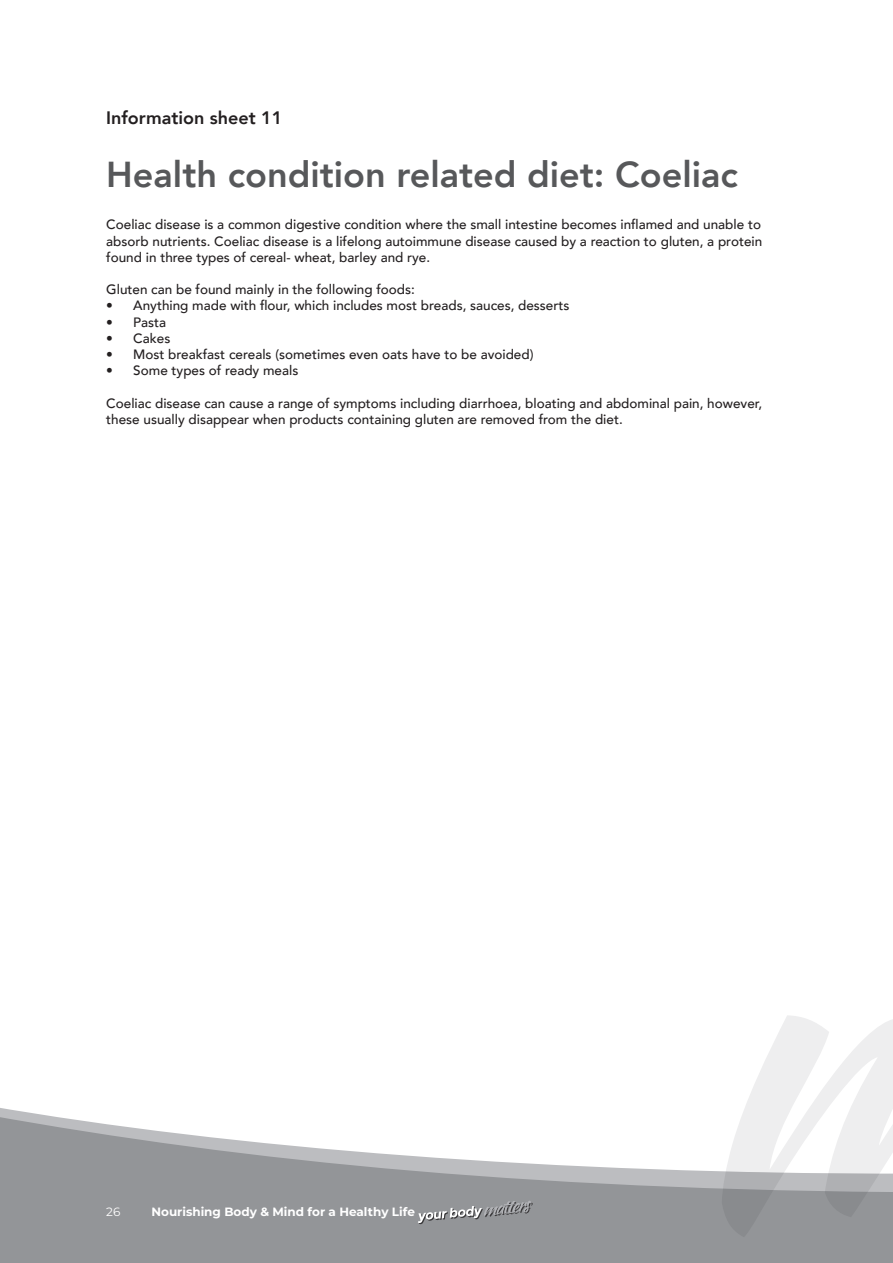
<style>
.page{position:relative;width:893px;height:1263px;background:#fff}
.page>*{position:absolute;margin:0;border:0;box-sizing:border-box;transform-origin:0 0}
.t1{font:800 36px "Avenir";color:#57585a}
.t2{font:800 18px "Avenir";color:#231f20}
.t3{font:500 13.5px/16.2px "Avenir";color:#231f20;text-align:justify}
.t4{font:700 12px "Montserrat";color:#fff}
.t5{font:12px "Montserrat";color:#fff}
</style>
<div class="page">
<svg style="left:0;top:1115px;width:893px;height:148px;fill:#939598"></svg>
<svg style="left:418px;top:1200px;width:115px;height:24px;background:#96989a"></svg>
<svg style="left:718px;top:1015px;width:175px;height:224px"></svg>
<h2 class="t2" style="left:106px;top:104px;width:178px">Information sheet 11</h2>
<h1 class="t1" style="left:106px;top:146px;width:633px">Health condition related diet: Coeliac</h1>
<p class="t3" style="left:106px;top:216px;width:657px">Coeliac disease is a common digestive condition where the small intestine becomes inflamed and unable to absorb nutrients. Coeliac disease is a lifelong autoimmune disease caused by a reaction to gluten, a protein found in three types of cereal- wheat, barley and rye.</p>
<p class="t3" style="left:106px;top:281px;width:310px">Gluten can be found mainly in the following foods:</p>
<p class="t3" style="left:106px;top:297px;width:465px">• Anything made with flour, which includes most breads, sauces, desserts</p>
<p class="t3" style="left:106px;top:313px;width:62px">• Pasta</p>
<p class="t3" style="left:106px;top:329px;width:66px">• Cakes</p>
<p class="t3" style="left:106px;top:345px;width:429px">• Most breakfast cereals (sometimes even oats have to be avoided)</p>
<p class="t3" style="left:106px;top:362px;width:194px">• Some types of ready meals</p>
<p class="t3" style="left:106px;top:394px;width:657px">Coeliac disease can cause a range of symptoms including diarrhoea, bloating and abdominal pain, however, these usually disappear when products containing gluten are removed from the diet.</p>
<p class="t5" style="left:106px;top:1203px;width:16px">26</p>
<p class="t4" style="left:151px;top:1203px;width:265px">Nourishing Body &amp; Mind for a Healthy Life</p>
</div>
